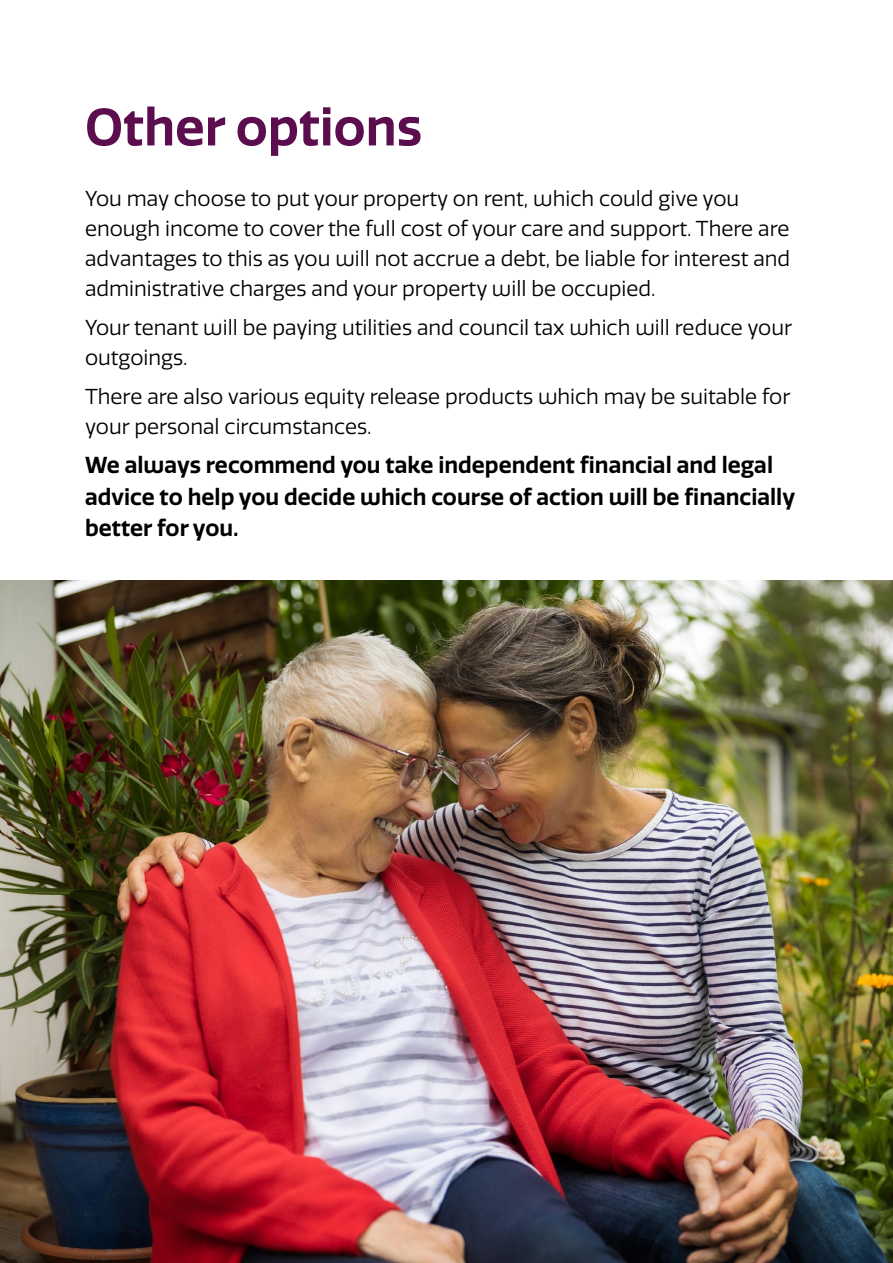
<style>
.page{position:relative;width:893px;height:1263px;background:#fff}
.page>*{position:absolute;margin:0;border:0;box-sizing:border-box;transform-origin:0 0}
.t1{font:600 51px "Quatro";color:#5b0d4e}
.t2{font:600 22.5px/31.5px "Quatro";color:#000}
.t3{font:21px/30px "Quatro";color:#000}
</style>
<div class="page">
<img style="left:0;top:581px;width:893px;height:682px">
<h1 class="t1" style="left:85px;top:98px;width:339px">Other options</h1>
<p class="t3" style="left:85px;top:184px;width:707px">You may choose to put your property on rent, which could give you enough income to cover the full cost of your care and support. There are advantages to this as you will not accrue a debt, be liable for interest and administrative charges and your property will be occupied.</p>
<p class="t3" style="left:85px;top:313px;width:709px">Your tenant will be paying utilities and council tax which will reduce your outgoings.</p>
<p class="t3" style="left:85px;top:381px;width:707px">There are also various equity release products which may be suitable for your personal circumstances.</p>
<p class="t2" style="left:85px;top:450px;width:712px">We always recommend you take independent financial and legal advice to help you decide which course of action will be financially better for you.</p>
</div>
